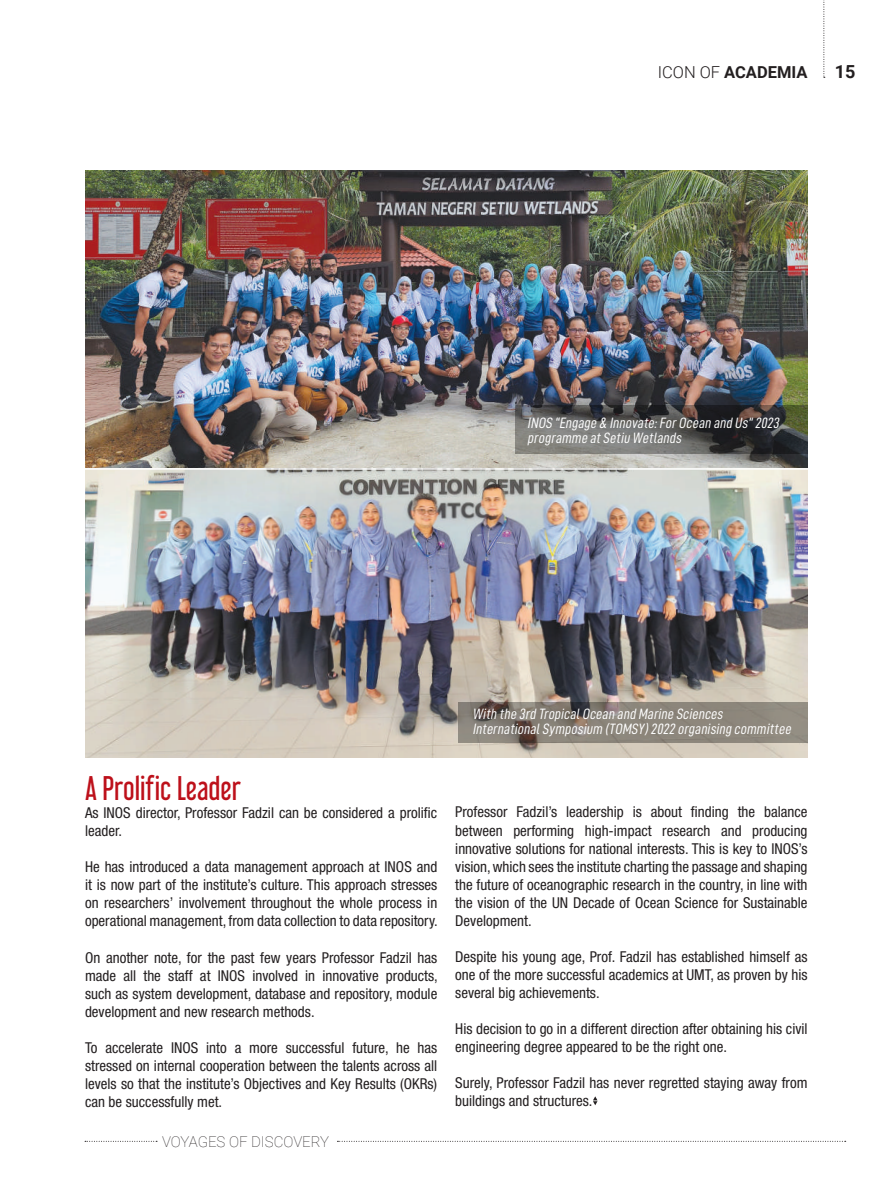
<style>
.page{position:relative;width:893px;height:1191px;background:#fff}
.page>*{position:absolute;margin:0;border:0;box-sizing:border-box;transform-origin:0 0}
.t1{font:30px "Libel Suit Rg";color:#bd101a}
.t2{font:700 18px "Roboto";color:#231f20}
.t3{font:700 16.5px "Roboto";color:#231f20}
.t4{font:condensed 15px/18px "Helvetica Neue LT Std";color:#231f20;text-align:justify}
.t5{font:italic 15px/15px "D DIN Condensed";color:#fff}
.t6{font:100 15px "Roboto";color:#231f20}
.s1{font-weight:300}
</style>
<div class="page">
<img style="left:85px;top:170px;width:722px;height:587px">
<svg style="left:515px;top:405px;width:292px;height:49px"></svg>
<svg style="left:458px;top:701px;width:349px;height:41px;fill:#8c867c"></svg>
<svg style="left:337px;top:1141px;width:509px;height:1px"></svg>
<svg style="left:85px;top:1141px;width:72px;height:1px"></svg>
<svg style="left:823px;top:0;width:2px;height:78px"></svg>
<hr style="left:79px;top:468px;width:732px;height:2px;background:#fff">
<svg style="left:593px;top:1096px;width:4px;height:9px"></svg>
<p class="t3" style="left:658px;top:60px;width:151px"><span class="s1">ICON OF</span> ACADEMIA</p>
<p class="t2" style="left:835px;top:59px;width:22px">15</p>
<p class="t5" style="left:527px;top:415px;width:256px">INOS “Engage &amp; Innovate:ForOcean and Us”2023 programme atSetiu Wetlands</p>
<h1 class="t1" style="left:85px;top:764px;width:158px">A Prolific Leader</h1>
<p class="t4" style="left:85px;top:804px;width:354px">As INOS director, Professor Fadzil can be considered a prolific leader.</p>
<p class="t4" style="left:85px;top:858px;width:354px">He has introduced a data management approach at INOS and it is now part of the institute’s culture. This approach stresses on researchers’ involvement throughout the whole process in operational management, from data collection to data repository.</p>
<p class="t4" style="left:85px;top:948px;width:354px">On another note, for the past few years Professor Fadzil has made all the staff at INOS involved in innovative products, such as system development, database and repository, module development and new research methods.</p>
<p class="t4" style="left:85px;top:1038px;width:354px">To accelerate INOS into a more successful future, he has stressed on internal cooperation between the talents across all levels so that the institute’s Objectives and Key Results (OKRs) can be successfully met.</p>
<p class="t6" style="left:162px;top:1131px;width:169px">VOYAGES OF DISCOVERY</p>
<p class="t5" style="left:472px;top:706px;width:323px">With the 3rd TropicalOcean and Marine Sciences<br>InternationalSymposium (TOMSY)2022 organising committee</p>
<p class="t4" style="left:455px;top:803px;width:354px">Professor Fadzil’s leadership is about finding the balance between performing high-impact research and producing innovative solutions for national interests. This is key to INOS’s vision, which sees the institute charting the passage and shaping the future of oceanographic research in the country, in line with the vision of the UN Decade of Ocean Science for Sustainable Development.</p>
<p class="t4" style="left:455px;top:947px;width:354px">Despite his young age, Prof. Fadzil has established himself as one of the more successful academics at UMT, as proven by his several big achievements.</p>
<p class="t4" style="left:455px;top:1019px;width:354px">His decision to go in a different direction after obtaining his civil engineering degree appeared to be the right one.</p>
<p class="t4" style="left:455px;top:1073px;width:354px">Surely, Professor Fadzil has never regretted staying away from buildings and structures.</p>
</div>
